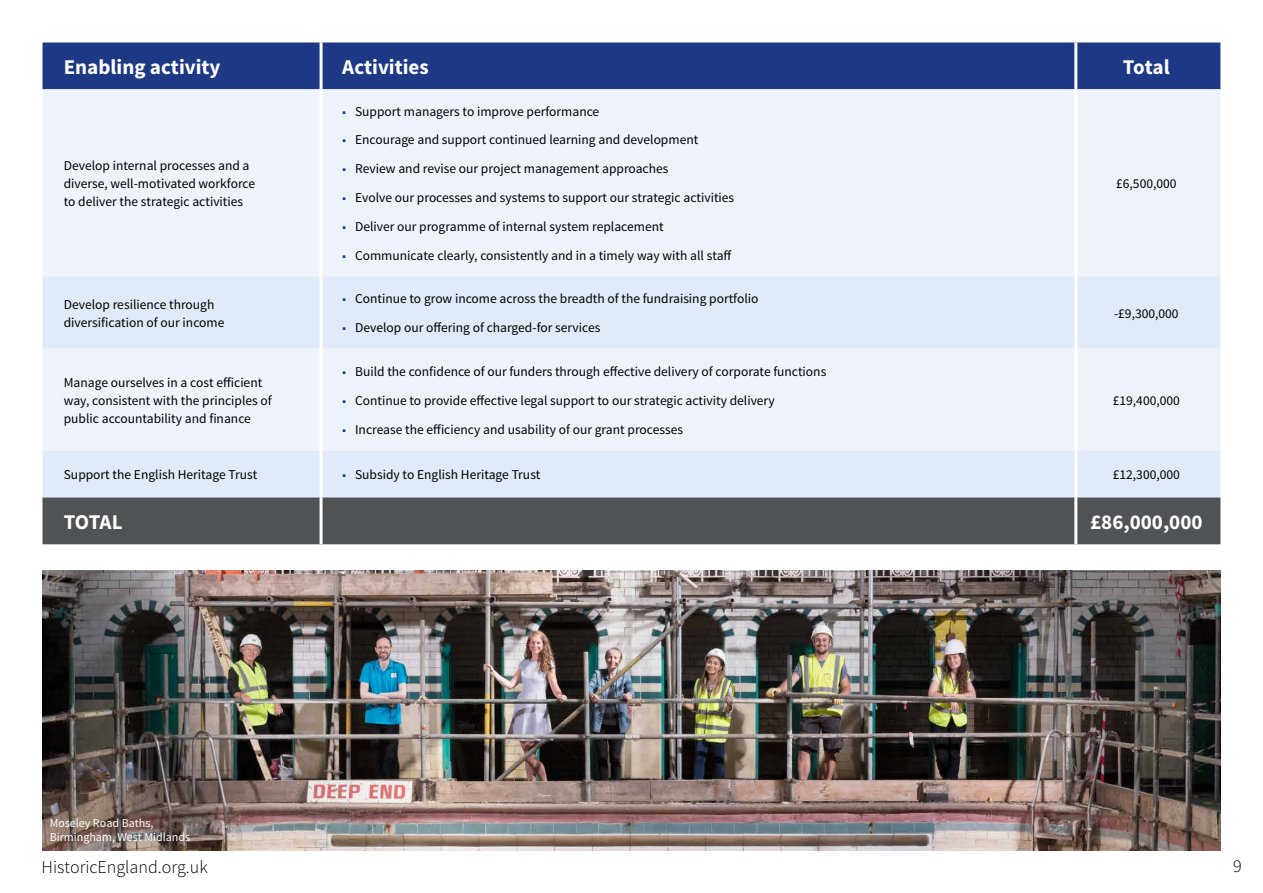
<style>
.page{position:relative;width:1263px;height:893px;background:#fff}
.page>*{position:absolute;margin:0;border:0;box-sizing:border-box;transform-origin:0 0}
.Normal__Web{font:700 21px "Source Sans Pro";color:#fff}
.t1{font:300 18px "Source Sans Pro";color:#000}
.Logic_model_bullets{font:13.5px/18px "Source Sans Pro";color:#000}
.t2{font:12px/14.4px "Source Sans Pro";color:#fff}
</style>
<div class="page">
<div style="left:43px;top:43px;width:1177px;height:46px;background:#1d3986"></div>
<div style="left:43px;top:89px;width:1177px;height:187px;background:#eef3fb"></div>
<svg style="left:43px;top:276px;width:1177px;height:221px;background:#e6eef9"></svg>
<div style="left:43px;top:497px;width:1177px;height:47px;background:#4f5355"></div>
<hr style="left:320px;top:43px;width:3px;height:46px;background:#fff">
<hr style="left:320px;top:89px;width:3px;height:187px;background:#fff">
<hr style="left:320px;top:276px;width:3px;height:73px;background:#fff">
<hr style="left:320px;top:349px;width:3px;height:102px;background:#fff">
<hr style="left:320px;top:451px;width:3px;height:46px;background:#fff">
<hr style="left:320px;top:497px;width:3px;height:47px;background:#fff">
<hr style="left:1074px;top:43px;width:3px;height:46px;background:#fff">
<hr style="left:1074px;top:89px;width:3px;height:187px;background:#fff">
<hr style="left:1074px;top:276px;width:3px;height:73px;background:#fff">
<hr style="left:1074px;top:349px;width:3px;height:102px;background:#fff">
<hr style="left:1074px;top:451px;width:3px;height:46px;background:#fff">
<hr style="left:1074px;top:497px;width:3px;height:47px;background:#fff">
<img style="left:43px;top:571px;width:1177px;height:279px">
<p class="Normal__Web" style="left:64px;top:53px;width:158px">Enabling activity</p>
<p class="Normal__Web" style="left:342px;top:53px;width:88px">Activities</p>
<p class="Normal__Web" style="left:1123px;top:53px;width:48px">Total</p>
<p class="Logic_model_bullets" style="left:64px;top:157px;width:193px">Develop internal processes and a diverse, well-motivated workforce to deliver the strategic activities</p>
<p class="Logic_model_bullets" style="left:355px;top:102px;width:246px">Support managers to improve performance</p>
<p class="Logic_model_bullets" style="left:355px;top:131px;width:345px">Encourage and support continued learning and development</p>
<p class="Logic_model_bullets" style="left:355px;top:160px;width:315px">Review and revise our project management approaches</p>
<p class="Logic_model_bullets" style="left:355px;top:189px;width:381px">Evolve our processes and systems to support our strategic activities</p>
<p class="Logic_model_bullets" style="left:355px;top:218px;width:310px">Deliver our programme of internal system replacement</p>
<p class="Logic_model_bullets" style="left:355px;top:247px;width:378px">Communicate clearly, consistently and in a timely way with all staff</p>
<p class="Logic_model_bullets" style="left:64px;top:295px;width:162px">Develop resilience through diversification of our income</p>
<p class="Logic_model_bullets" style="left:355px;top:290px;width:405px">Continue to grow income across the breadth of the fundraising portfolio</p>
<p class="Logic_model_bullets" style="left:355px;top:319px;width:247px">Develop our offering of charged-for services</p>
<p class="Logic_model_bullets" style="left:64px;top:374px;width:210px">Manage ourselves in a cost efficient way, consistent with the principles of public accountability and finance</p>
<p class="Logic_model_bullets" style="left:355px;top:363px;width:473px">Build the confidence of our funders through effective delivery of corporate functions</p>
<p class="Logic_model_bullets" style="left:355px;top:392px;width:421px">Continue to provide effective legal support to our strategic activity delivery</p>
<p class="Logic_model_bullets" style="left:355px;top:420px;width:330px">Increase the efficiency and usability of our grant processes</p>
<p class="Logic_model_bullets" style="left:1116px;top:175px;width:62px">£6,500,000</p>
<p class="Logic_model_bullets" style="left:1114px;top:304px;width:66px">-£9,300,000</p>
<p class="Logic_model_bullets" style="left:1113px;top:392px;width:69px">£19,400,000</p>
<p class="Logic_model_bullets" style="left:64px;top:466px;width:195px">Support the English Heritage Trust</p>
<p class="Logic_model_bullets" style="left:355px;top:466px;width:187px">Subsidy to English Heritage Trust</p>
<p class="Logic_model_bullets" style="left:1113px;top:466px;width:69px">£12,300,000</p>
<p class="Normal__Web" style="left:64px;top:508px;width:60px">TOTAL</p>
<p class="Normal__Web" style="left:1090px;top:508px;width:114px">£86,000,000</p>
<p class="t2" style="left:50px;top:815px;width:142px">Moseley Road Baths,<br>Birmingham, West Midlands</p>
<h2 class="t1" style="left:42px;top:856px;width:168px">HistoricEngland.org.uk</h2>
<h2 class="t1" style="left:1233px;top:855px;width:10px">9</h2>
</div>
